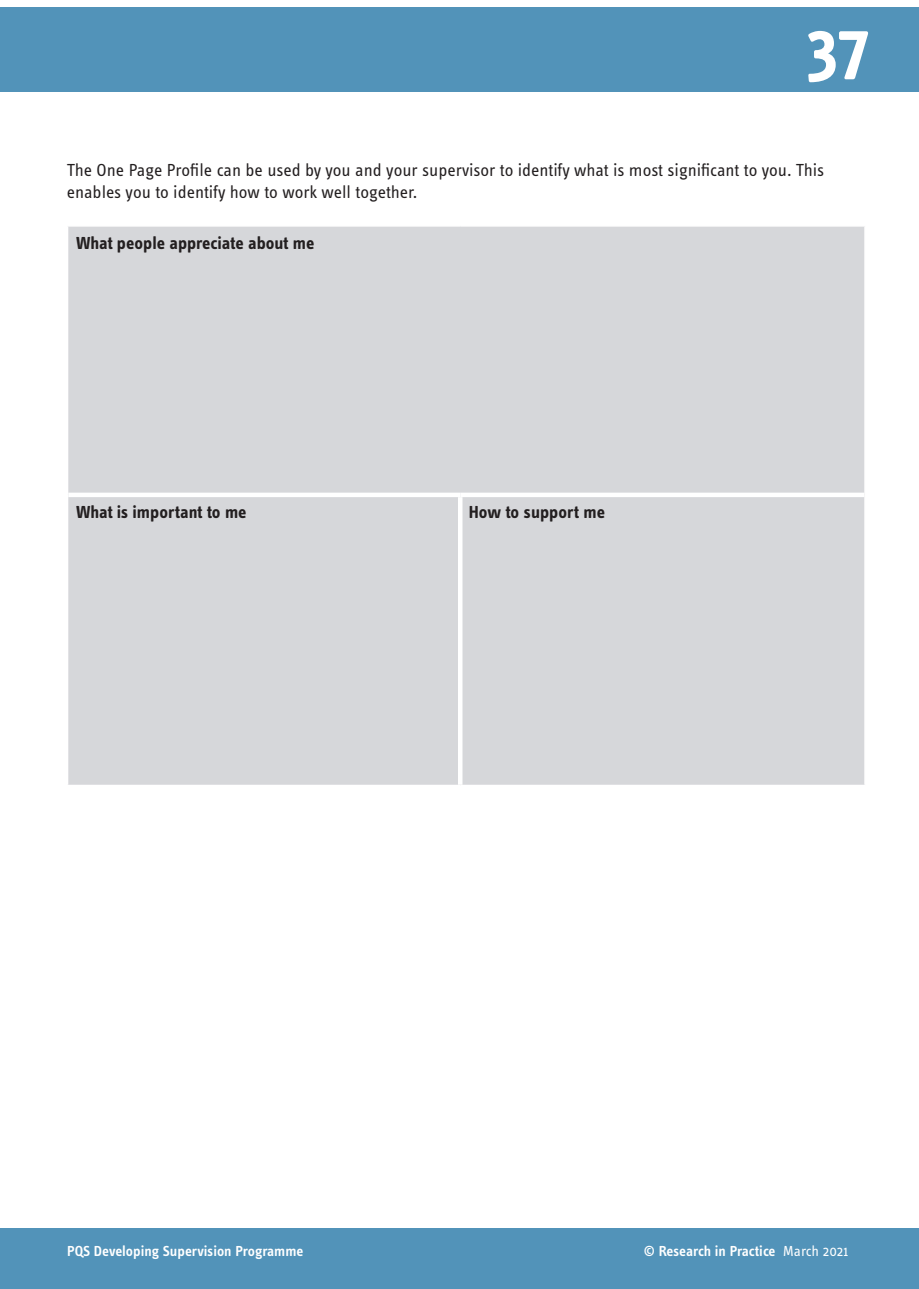
<style>
.page{position:relative;width:919px;height:1289px;background:#fff}
.page>*{position:absolute;margin:0;border:0;box-sizing:border-box;transform-origin:0 0}
.t1{font:700 72px "Info Text Pro";color:#fff}
.t2{font:18px/21.6px "Info Text Pro";color:#231f20}
.t3{font:700 18px "Info Text Pro";color:#231f20}
.t4{font:600 15px "Info Text Pro";color:#fff}
.s1{font-weight:400}
</style>
<div class="page">
<div style="left:0;top:1228px;width:918px;height:60px;background:#5293b9"></div>
<div style="left:68px;top:227px;width:796px;height:557px;background:#d6d7da"></div>
<div style="left:68px;top:492px;width:392px;height:5px;background:#fff"></div>
<div style="left:460px;top:492px;width:404px;height:5px;background:#fff"></div>
<hr style="left:458px;top:497px;width:4px;height:287px;background:#fff">
<div style="left:0;top:7px;width:918px;height:84px;background:#5293b9"></div>
<p class="t1" style="left:806px;top:3px;width:65px">37</p>
<p class="t2" style="left:67px;top:159px;width:758px">The One Page Profile can be used by you and your supervisor to identify what is most significant to you. This enables you to identify how to work well together.</p>
<p class="t3" style="left:76px;top:232px;width:240px">What people appreciate about me</p>
<p class="t3" style="left:76px;top:501px;width:172px">What is important to me</p>
<p class="t3" style="left:468px;top:501px;width:138px">How to support me</p>
<p class="t4" style="left:67px;top:1242px;width:238px">PQS Developing Supervision Programme</p>
<p class="t4" style="left:643px;top:1241px;width:206px">© Research in Practice <span class="s1">March 2021</span></p>
</div>
